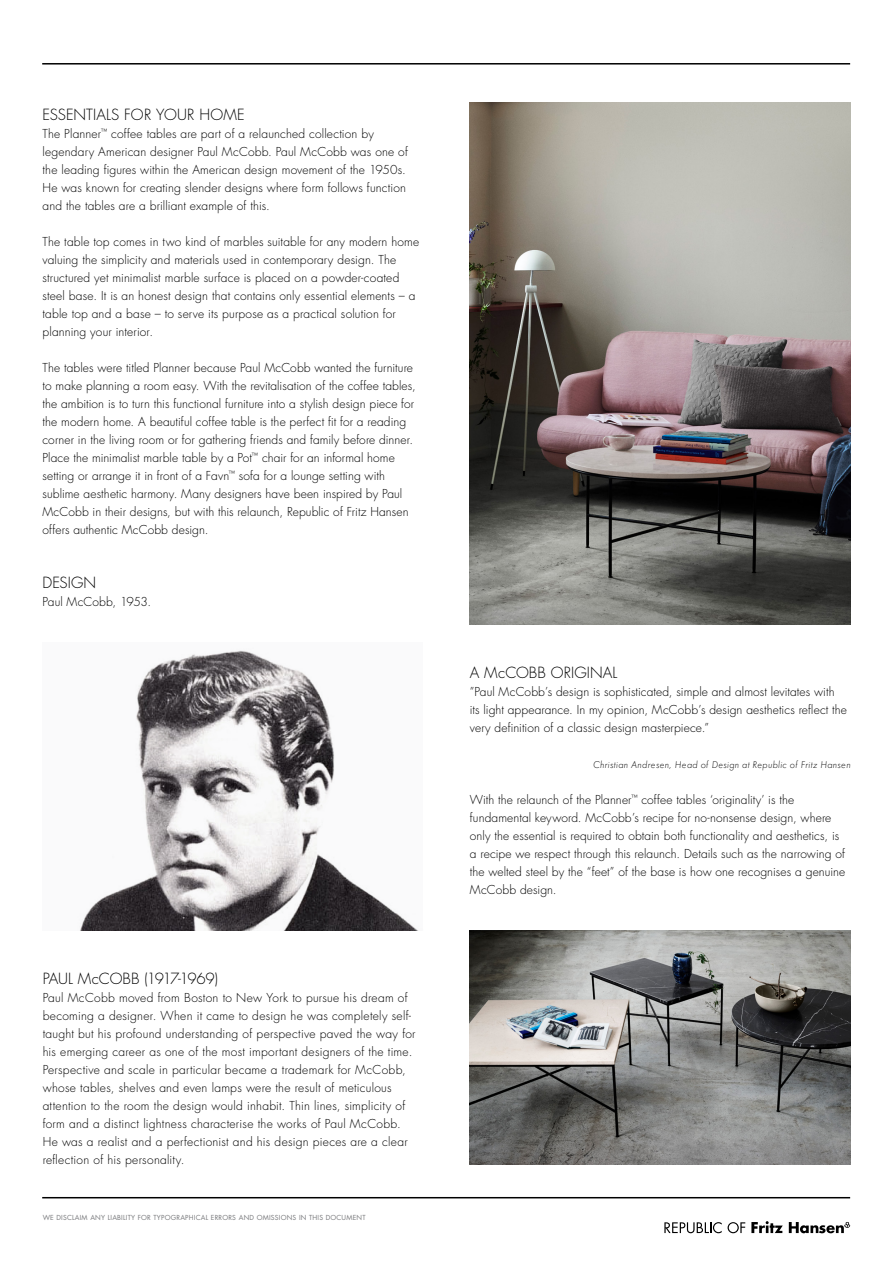
<style>
.page{position:relative;width:893px;height:1263px;background:#fff}
.page>*{position:absolute;margin:0;border:0;box-sizing:border-box;transform-origin:0 0}
.t1{font:300 15px "Futura Std";letter-spacing:.005em;color:#000}
.t2{font:300 15px "Futura Std";letter-spacing:-.02em;color:#000}
.t3{font:300 12px/18px "Futura Std";letter-spacing:.015em;color:#000}
.t4{font:italic 300 9px "Futura ND";letter-spacing:.03em;color:#000}
.t5{font:6.75px "Futura Std";letter-spacing:.03em;color:#77787b}
</style>
<div class="page">
<hr style="left:42px;top:63px;width:808px;height:2px;background:#000">
<svg style="left:664px;top:1222px;width:58px;height:11px"></svg>
<svg style="left:728px;top:1222px;width:17px;height:11px"></svg>
<svg style="left:751px;top:1221px;width:32px;height:12px"></svg>
<svg style="left:789px;top:1222px;width:61px;height:11px"></svg>
<hr style="left:42px;top:1197px;width:808px;height:1px;background:#000">
<img style="left:470px;top:102px;width:380px;height:522px">
<img style="left:470px;top:930px;width:380px;height:234px">
<svg style="left:80px;top:650px;width:338px;height:280px;fill:#f6f6f6"></svg>
<p class="t1" style="left:43px;top:105px;width:204px">ESSENTIALS FOR YOUR HOME</p>
<p class="t3" style="left:43px;top:125px;width:367px">The Planner<sup>™</sup> coffee tables are part of a relaunched collection by legendary American designer Paul McCobb. Paul McCobb was one of the leading figures within the American design movement of the 1950s.<br>He was known for creating slender designs where form follows function and the tables are a brilliant example of this.</p>
<p class="t3" style="left:43px;top:233px;width:378px">The table top comes in two kind of marbles suitable for any modern home valuing the simplicity and materials used in contemporary design. The structured yet minimalist marble surface is placed on a powder-coated steel base. It is an honest design that contains only essential elements – a table top and a base – to serve its purpose as a practical solution for planning your interior.</p>
<p class="t3" style="left:43px;top:359px;width:375px">The tables were titled Planner because Paul McCobb wanted the furniture to make planning a room easy. With the revitalisation of the coffee tables, the ambition is to turn this functional furniture into a stylish design piece for the modern home. A beautiful coffee table is the perfect fit for a reading corner in the living room or for gathering friends and family before dinner.<br>Place the minimalist marble table by a Pot<sup>™</sup> chair for an informal home setting or arrange it in front of a Favn<sup>™</sup> sofa for a lounge setting with sublime aesthetic harmony. Many designers have been inspired by Paul McCobb in their designs, but with this relaunch, Republic of Fritz Hansen offers authentic McCobb design.</p>
<p class="t1" style="left:43px;top:573px;width:55px">DESIGN</p>
<p class="t3" style="left:43px;top:593px;width:110px">Paul McCobb, 1953.</p>
<p class="t2" style="left:43px;top:969px;width:177px">PAUL McCOBB (1917-1969)</p>
<p class="t3" style="left:43px;top:989px;width:374px">Paul McCobb moved from Boston to New York to pursue his dream of becoming a designer. When it came to design he was completely self&shy;taught but his profound understanding of perspective paved the way for his emerging career as one of the most important designers of the time.<br>Perspective and scale in particular became a trademark for McCobb, whose tables, shelves and even lamps were the result of meticulous attention to the room the design would inhabit. Thin lines, simplicity of form and a distinct lightness characterise the works of Paul McCobb.<br>He was a realist and a perfectionist and his design pieces are a clear reflection of his personality.</p>
<p class="t5" style="left:43px;top:1214px;width:324px">WE DISCLAIM ANY LIABILITY FOR TYPOGRAPHICAL ERRORS AND OMISSIONS IN THIS DOCUMENT</p>
<p class="t1" style="left:470px;top:663px;width:149px">A McCOBB ORIGINAL</p>
<p class="t3" style="left:470px;top:683px;width:379px">”Paul McCobb’s design is sophisticated, simple and almost levitates with its light appearance. In my opinion, McCobb’s design aesthetics reflect the very definition of a classic design masterpiece.”</p>
<p class="t4" style="left:593px;top:759px;width:259px">Christian Andresen, Head of Design at Republic of Fritz Hansen</p>
<p class="t3" style="left:470px;top:791px;width:377px">With the relaunch of the Planner<sup>™</sup> coffee tables ‘originality’ is the fundamental keyword. McCobb’s recipe for no-nonsense design, where only the essential is required to obtain both functionality and aesthetics, is a recipe we respect through this relaunch. Details such as the narrowing of the welted steel by the “feet” of the base is how one recognises a genuine McCobb design.</p>
</div>
